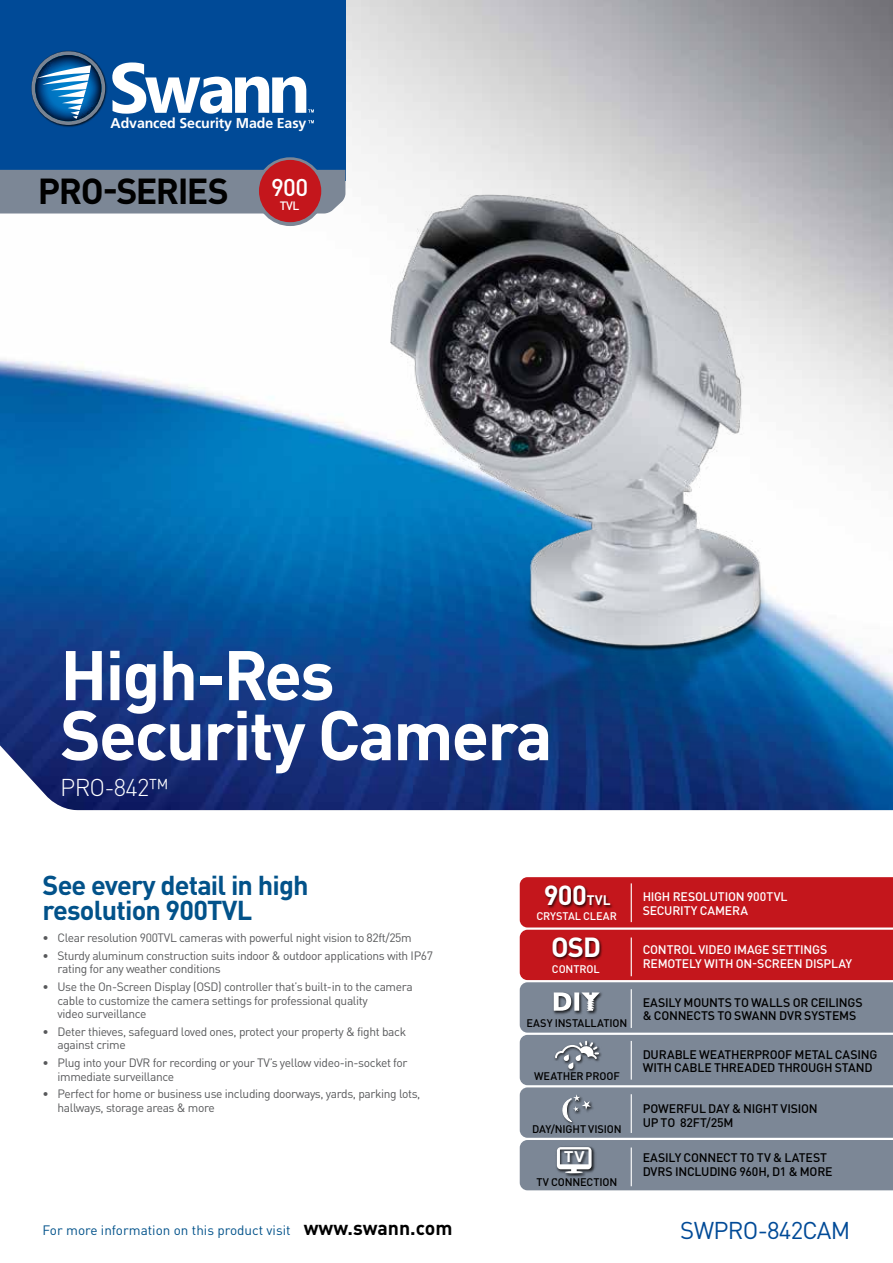
<style>
.page{position:relative;width:893px;height:1263px;background:#fff}
.page>*{position:absolute;margin:0;border:0;box-sizing:border-box;transform-origin:0 0}
.t1{font:700 69px/60px "DIN Pro";letter-spacing:-.03em;color:#fff}
.t2{font:700 35.7px "DIN Pro";letter-spacing:-.045em;color:#000}
.t3{font:700 27.3px "DIN Pro";letter-spacing:-.025em;color:#fff}
.t4{font:700 27px/25.5px "DIN Pro";letter-spacing:-.03em;color:#02528a}
.t5{font:24px "DIN Pro";letter-spacing:-.03em;color:#004a97}
.t6{font:300 24px "DIN Pro";letter-spacing:-.03em;color:#fff}
.t7{font:500 24px "DIN Pro";color:#fff}
.t8{font:700 15.15px "Arial";color:#fff}
.t9{font:700 14.25px "Frutiger LT";letter-spacing:-.01em;color:#fff}
.t10{font:13.5px "DIN Pro";color:#02528a}
.t11{font:500 12.3px/13.6px "DIN Pro";letter-spacing:-.015em;color:#000}
.t12{font:500 12.3px/13.6px "DIN Pro";letter-spacing:-.015em;color:#fff}
.t13{font:12px/13.5px "DIN Pro";letter-spacing:-.03em;color:#58595b}
.t14{font:500 12px "DIN Pro";color:#fff}
.t15{font:500 10.95px "DIN Pro";letter-spacing:-.015em;color:#000}
.t16{font:500 10.95px "DIN Pro";letter-spacing:-.005em;color:#fff}
.s1{font-weight:500;font-size:23.85px;color:#fff}
.s2{font-weight:700;font-size:19.5px;color:#000}
.s3{font-size:13.65px}
</style>
<div class="page">
<img style="left:0;top:0;width:893px;height:810px">
<div style="left:0;top:0;width:345px;height:181px;background:#004a97"></div>
<svg style="left:112px;top:62px;width:202px;height:52px"></svg>
<svg style="left:308px;top:120px;width:6px;height:3px"></svg>
<img style="left:33px;top:50px;width:75px;height:77px">
<svg style="left:31px;top:51px;width:74px;height:74px"></svg>
<svg style="left:35px;top:55px;width:66px;height:66px"></svg>
<div style="left:0;top:170px;width:345px;height:43px;background:#7c8796"></div>
<div style="left:256px;top:157px;width:69px;height:69px;border:9px solid #7c8796;border-radius:50%"></div>
<img style="left:390px;top:194px;width:376px;height:608px">
<div style="left:259px;top:160px;width:62px;height:62px;background:#c4161c;border-radius:50%"></div>
<svg style="left:520px;top:877px;width:373px;height:313px;background:#976974"></svg>
<img style="left:549px;top:931px;width:56px;height:37px">
<p class="t9" style="left:111px;top:114px;width:197px">Advanced Security Made Easy</p>
<h2 class="t2" style="left:38px;top:162px;width:280px">PRO-SERIES <span class="s1">960H</span></h2>
<h3 class="t7" style="left:271px;top:168px;width:38px">900</h3>
<p class="t14" style="left:280px;top:196px;width:21px">TVL</p>
<h1 class="t1" style="left:60px;top:637px;width:494px">High-Res<br>Security Camera</h1>
<h3 class="t6" style="left:60px;top:769px;width:109px">PRO-842™</h3>
<h3 class="t4" style="left:43px;top:869px;width:268px">See every detail in high resolution 900TVL</h3>
<p class="t13" style="left:43px;top:930px;width:371px">• Clear resolution 900TVL cameras with powerful night vision to 82ft/25m</p>
<p class="t13" style="left:58px;top:947px;width:377px;text-indent:-15px">• Sturdy aluminum construction suits indoor &amp; outdoor applications with IP67 rating for any weather conditions</p>
<p class="t13" style="left:58px;top:979px;width:357px;text-indent:-15px">• Use the On-Screen Display (OSD) controller that’s built-in to the camera cable to customize the camera settings for professional quality<br>video surveillance</p>
<p class="t13" style="left:58px;top:1023px;width:350px;text-indent:-15px">• Deter thieves, safeguard loved ones, protect your property &amp; fight back against crime</p>
<p class="t13" style="left:58px;top:1055px;width:352px;text-indent:-15px">• Plug into your DVR for recording or your TV’s yellow video-in-socket for immediate surveillance</p>
<p class="t13" style="left:58px;top:1086px;width:364px;text-indent:-15px">• Perfect for home or business use including doorways, yards, parking lots, hallways, storage areas &amp; more</p>
<p class="t10" style="left:43px;top:1220px;width:412px">For more information on this product visit <span class="s2">www.swann.com</span></p>
<h3 class="t3" style="left:544px;top:873px;width:68px">900<span class="s3">TVL</span></h3>
<p class="t16" style="left:536px;top:907px;width:82px">CRYSTAL CLEAR</p>
<h3 class="t3" style="left:551px;top:924px;width:51px">OSD</h3>
<p class="t16" style="left:552px;top:960px;width:49px">CONTROL</p>
<p class="t15" style="left:526px;top:1014px;width:102px">EASY INSTALLATION</p>
<p class="t15" style="left:534px;top:1067px;width:87px">WEATHER PROOF</p>
<p class="t15" style="left:532px;top:1120px;width:91px">DAY/NIGHT VISION</p>
<p class="t8" style="left:564px;top:1147px;width:22px">TV</p>
<p class="t15" style="left:536px;top:1173px;width:82px">TV CONNECTION</p>
<p class="t12" style="left:643px;top:889px;width:147px">HIGH RESOLUTION 900TVL<br>SECURITY CAMERA</p>
<p class="t12" style="left:643px;top:941px;width:211px">CONTROL VIDEO IMAGE SETTINGS<br>REMOTELY WITH ON-SCREEN DISPLAY</p>
<p class="t11" style="left:643px;top:994px;width:221px">EASILY MOUNTS TO WALLS OR CEILINGS &amp; CONNECTS TO SWANN DVR SYSTEMS</p>
<p class="t11" style="left:643px;top:1046px;width:236px">DURABLE WEATHERPROOF METAL CASING<br>WITH CABLE THREADED THROUGH STAND</p>
<p class="t11" style="left:643px;top:1100px;width:177px">POWERFUL DAY &amp; NIGHT VISION<br>UP TO 82FT/25M</p>
<p class="t11" style="left:643px;top:1150px;width:191px">EASILY CONNECT TO TV &amp; LATEST<br>DVRS INCLUDING 960H, D1 &amp; MORE</p>
<h3 class="t5" style="left:680px;top:1211px;width:172px">SWPRO-842CAM</h3>
</div>
